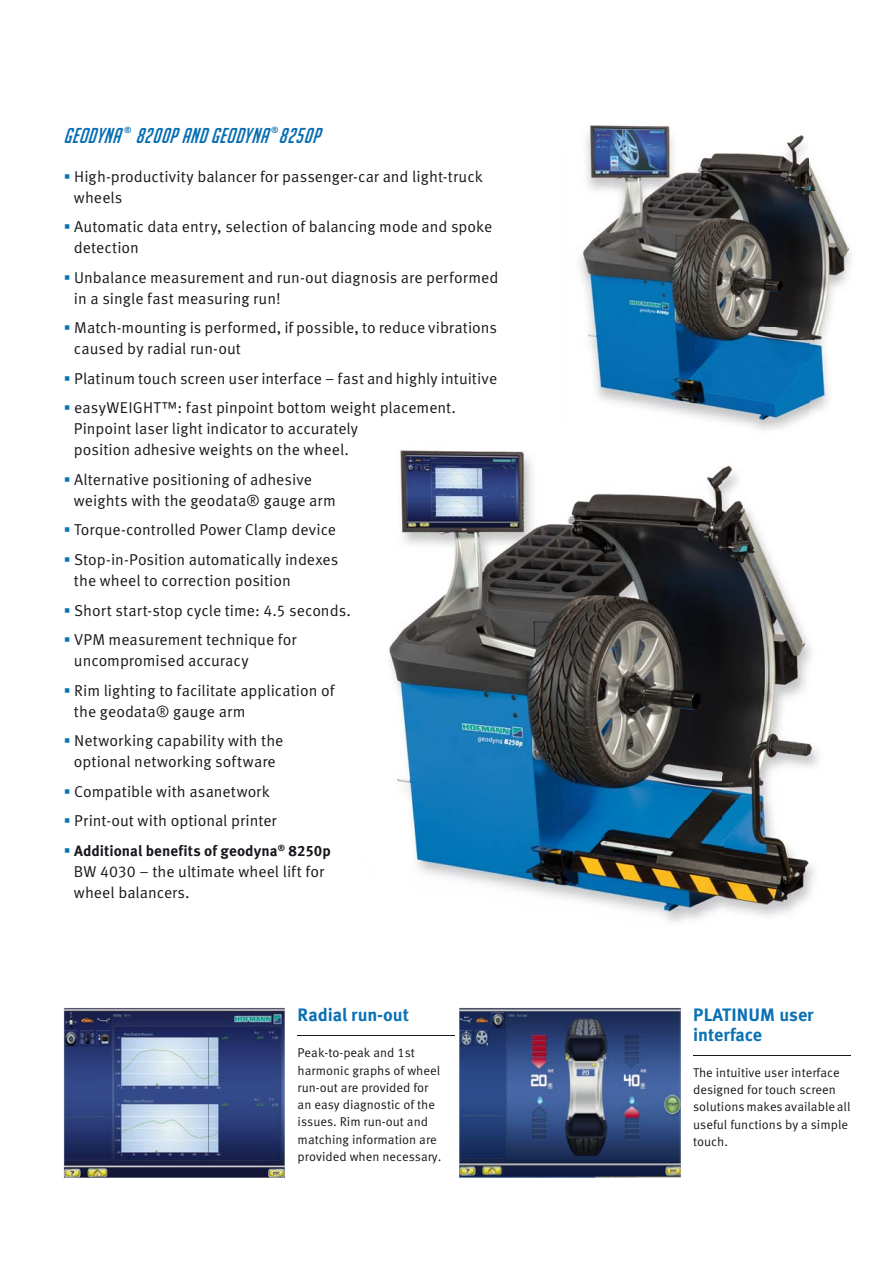
<style>
.page{position:relative;width:893px;height:1263px;background:#fff}
.page>*{position:absolute;margin:0;border:0;box-sizing:border-box;transform-origin:0 0}
.t1{font:italic 21px "Big Noodle Titling";letter-spacing:.03em;color:#066db1}
.t2{font:700 18px/19.5px "Meta Pro";color:#0a71b4}
.t3{font:15.75px/21px "Meta Pro";color:#1a171c}
.t4{font:700 15px "Meta Pro";color:#1a171c}
.t5{font:12.75px/17.2px "Meta Pro";color:#1a171c}
.t6{font:500 8.7px "Meta Pro";color:#066db1}
.s1{color:#0a71b4}
</style>
<div class="page">
<img style="left:459px;top:1008px;width:221px;height:170px">
<hr style="left:693px;top:1055px;width:157px;height:1px;background:#1a171c">
<hr style="left:298px;top:1035px;width:157px;height:1px;background:#1a171c">
<svg style="left:64px;top:1008px;width:221px;height:170px;background:#55648c"></svg>
<img style="left:579px;top:148px;width:272px;height:282px">
<img style="left:585px;top:125px;width:220px;height:23px">
<img style="left:389px;top:500px;width:429px;height:422px">
<img style="left:400px;top:450px;width:338px;height:50px">
<h1 class="t1" style="left:64px;top:123px;width:62px">GEODYNA</h1>
<p class="t6" style="left:124px;top:127px;width:9px">®</p>
<h1 class="t1" style="left:136px;top:123px;width:189px">8200P AND GEODYNA 8250P</h1>
<p class="t6" style="left:271px;top:127px;width:9px">®</p>
<p class="t3" style="left:74px;top:168px;width:410px;text-indent:-10px"><span class="s1">▪</span> High-productivity balancer for passenger-car and light-truck wheels</p>
<p class="t3" style="left:74px;top:218px;width:420px;text-indent:-10px"><span class="s1">▪</span> Automatic data entry, selection of balancing mode and spoke detection</p>
<p class="t3" style="left:74px;top:269px;width:426px;text-indent:-10px"><span class="s1">▪</span> Unbalance measurement and run-out diagnosis are performed in a single fast measuring run!</p>
<p class="t3" style="left:74px;top:319px;width:425px;text-indent:-10px"><span class="s1">▪</span> Match-mounting is performed, if possible, to reduce vibrations caused by radial run-out</p>
<p class="t3" style="left:64px;top:370px;width:435px"><span class="s1">▪</span> Platinum touch screen user interface – fast and highly intuitive</p>
<p class="t3" style="left:74px;top:399px;width:384px;text-indent:-10px"><span class="s1">▪</span> easyWEIGHT™: fast pinpoint bottom weight placement.<br>Pinpoint laser light indicator to accurately<br>position adhesive weights on the wheel.</p>
<p class="t3" style="left:74px;top:471px;width:263px;text-indent:-10px"><span class="s1">▪</span> Alternative positioning of adhesive weights with the geodata® gauge arm</p>
<p class="t3" style="left:64px;top:521px;width:274px"><span class="s1">▪</span> Torque-controlled Power Clamp device</p>
<p class="t3" style="left:74px;top:551px;width:266px;text-indent:-10px"><span class="s1">▪</span> Stop-in-Position automatically indexes the wheel to correction position</p>
<p class="t3" style="left:64px;top:601px;width:289px"><span class="s1">▪</span> Short start-stop cycle time: 4.5 seconds.</p>
<p class="t3" style="left:74px;top:631px;width:224px;text-indent:-10px"><span class="s1">▪</span> VPM measurement technique for uncompromised accuracy</p>
<p class="t3" style="left:74px;top:681px;width:262px;text-indent:-10px"><span class="s1">▪</span> Rim lighting to facilitate application of the geodata® gauge arm</p>
<p class="t3" style="left:64px;top:732px;width:221px;text-align:center"><span class="s1">▪</span> Networking capability with the optional networking software</p>
<p class="t3" style="left:64px;top:782px;width:208px"><span class="s1">▪</span> Compatible with asanetwork</p>
<p class="t3" style="left:64px;top:812px;width:214px"><span class="s1">▪</span> Print-out with optional printer</p>
<p class="t4" style="left:64px;top:845px;width:268px"><span class="s1">▪</span> Additional benefits of geodyna<sup>®</sup> 8250p</p>
<p class="t3" style="left:74px;top:862px;width:252px">BW 4030 – the ultimate wheel lift for wheel balancers.</p>
<p class="t2" style="left:298px;top:1007px;width:113px">Radial run-out</p>
<p class="t5" style="left:298px;top:1046px;width:145px">Peak-to-peak and 1st harmonic graphs of wheel run-out are provided for an easy diagnostic of the issues. Rim run-out and matching information are provided when necessary.</p>
<p class="t2" style="left:693px;top:1007px;width:122px">PLATINUM user interface</p>
<p class="t5" style="left:693px;top:1065px;width:159px">The intuitive user interface designed for touch screen solutions makes available all useful functions by a simple touch.</p>
</div>
